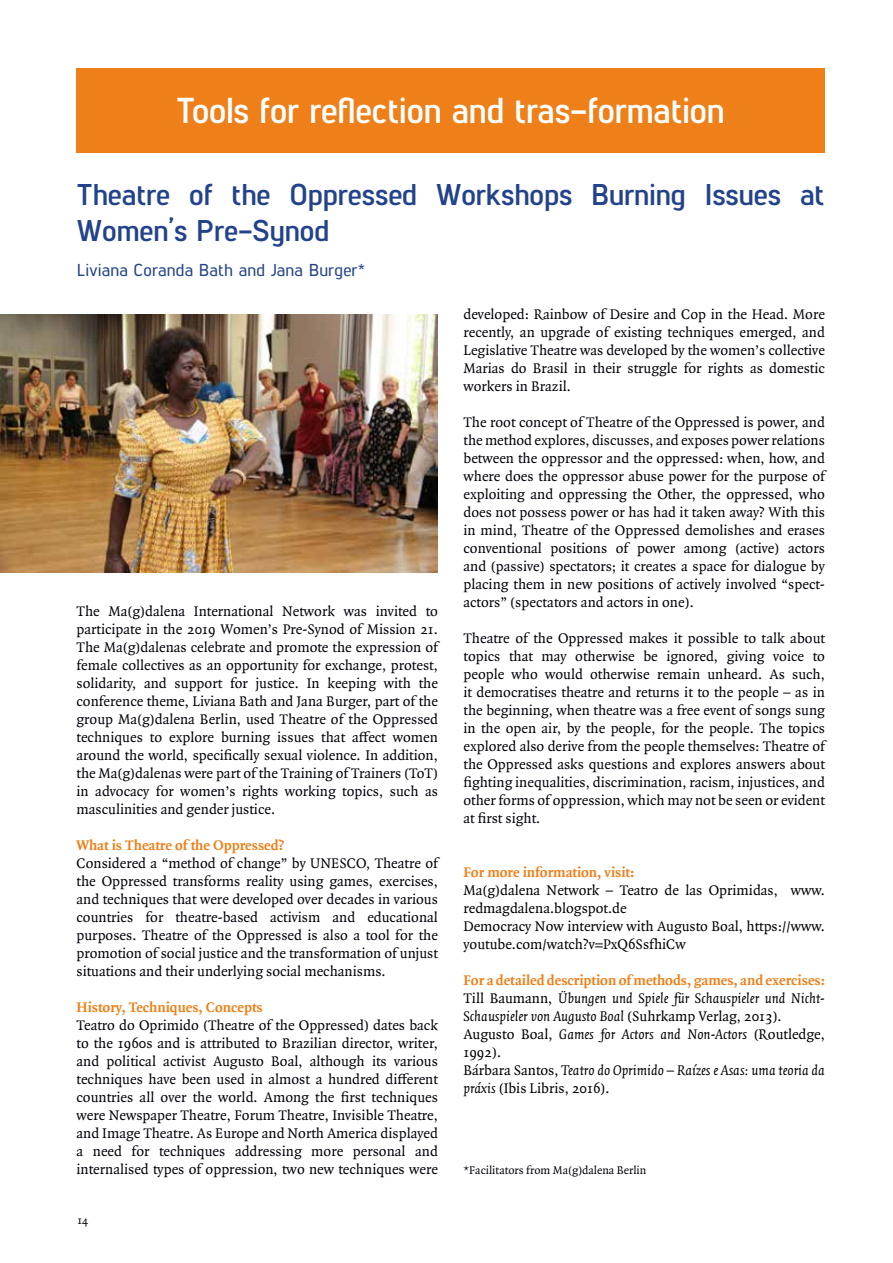
<style>
.page{position:relative;width:893px;height:1263px;background:#fff}
.page>*{position:absolute;margin:0;border:0;box-sizing:border-box;transform-origin:0 0}
.t1{font:700 36px "Lintel";letter-spacing:-.005em;color:#fff}
.t2{font:700 30px/36px "Lintel";letter-spacing:-.005em;color:#22438b}
.t3{font:500 17.25px "Lintel";letter-spacing:.01em;color:#22438b}
.t4{font:15px/18px "Quadraat OT";color:#00000a;text-align:justify}
.t5{font:italic 15px/18px "Quadraat OT";color:#000}
.t6{font:15px/18px "Quadraat OT";color:#000}
.t7{font:700 15px "Quadraat OT";color:#ef7f18}
.t8{font:12px "Quadraat OT";color:#00000a}
.t9{font:12px "Quadraat OT";color:#000}
.s1{font-weight:700;font-style:normal;color:#ef7f18}
.s2{font-style:normal}
</style>
<div class="page">
<div style="left:77px;top:68px;width:748px;height:84px;background:#ef7f18"></div>
<img style="left:0;top:315px;width:437px;height:258px">
<h1 class="t1" style="left:177px;top:85px;width:550px">Tools for reflection and tras-formation</h1>
<h2 class="t2" style="left:77px;top:175px;width:749px">Theatre of the Oppressed Workshops Burning Issues at<br>Women’s Pre-Synod</h2>
<p class="t3" style="left:77px;top:258px;width:290px">Liviana Coranda Bath and Jana Burger*</p>
<p class="t4" style="left:463px;top:305px;width:363px">developed: Rainbow of Desire and Cop in the Head. More recently, an upgrade of existing techniques emerged, and Legislative Theatre was developed by the women’s collective Marias do Brasil in their struggle for rights as domestic workers in Brazil.</p>
<p class="t4" style="left:463px;top:413px;width:363px">The root concept of Theatre of the Oppressed is power, and the method explores, discusses, and exposes power relations between the oppressor and the oppressed: when, how, and where does the oppressor abuse power for the purpose of exploiting and oppressing the Other, the oppressed, who does not possess power or has had it taken away? With this in mind, Theatre of the Oppressed demolishes and erases conventional positions of power among (active) actors and (passive) spectators; it creates a space for dialogue by placing them in new positions of actively involved “spect&shy;actors” (spectators and actors in one).</p>
<p class="t4" style="left:463px;top:629px;width:363px">Theatre of the Oppressed makes it possible to talk about topics that may otherwise be ignored, giving voice to people who would otherwise remain unheard. As such, it democratises theatre and returns it to the people – as in the beginning, when theatre was a free event of songs sung in the open air, by the people, for the people. The topics explored also derive from the people themselves: Theatre of the Oppressed asks questions and explores answers about fighting inequalities, discrimination, racism, injustices, and other forms of oppression, which may not be seen or evident at first sight.</p>
<p class="t7" style="left:463px;top:863px;width:172px">For more information, visit:</p>
<p class="t6" style="left:463px;top:881px;width:363px">Ma(g)dalena Network – Teatro de las Oprimidas, www. redmagdalena.blogspot.de<br>Democracy Now interview with Augusto Boal, https://www. youtube.com/watch?v=PxQ6SsfhiCw</p>
<p class="t5" style="left:463px;top:971px;width:363px"><span class="s1">For a detailed description of methods, games, and exercises:<br></span><span class="s2">Till Baumann,</span> Übungen und Spiele für Schauspieler und Nicht-Schauspieler von Augusto Boal <span class="s2">(Suhrkamp Verlag, 2013).<br>Augusto Boal,</span> Games for Actors and Non-Actors <span class="s2">(Routledge, 1992).<br>Bárbara Santos,</span> Teatro do Oprimido – Raízes e Asas: uma teoria da práxis <span class="s2">(Ibis Libris, 2016).</span></p>
<p class="t4" style="left:77px;top:602px;width:363px">The Ma(g)dalena International Network was invited to participate in the 2019 Women’s Pre-Synod of Mission 21.<br>The Ma(g)dalenas celebrate and promote the expression of female collectives as an opportunity for exchange, protest, solidarity, and support for justice. In keeping with the conference theme, Liviana Bath and Jana Burger, part of the group Ma(g)dalena Berlin, used Theatre of the Oppressed techniques to explore burning issues that affect women around the world, specifically sexual violence. In addition, the Ma(g)dalenas were part of the Training of Trainers (ToT) in advocacy for women’s rights working topics, such as masculinities and gender justice.</p>
<p class="t7" style="left:77px;top:836px;width:209px">What is Theatre of the Oppressed?</p>
<p class="t4" style="left:77px;top:854px;width:363px">Considered a “method of change” by UNESCO, Theatre of the Oppressed transforms reality using games, exercises, and techniques that were developed over decades in various countries for theatre-based activism and educational purposes. Theatre of the Oppressed is also a tool for the promotion of social justice and the transformation of unjust situations and their underlying social mechanisms.</p>
<p class="t7" style="left:77px;top:998px;width:188px">History, Techniques, Concepts</p>
<p class="t4" style="left:77px;top:1016px;width:363px">Teatro do Oprimido (Theatre of the Oppressed) dates back to the 1960s and is attributed to Brazilian director, writer, and political activist Augusto Boal, although its various techniques have been used in almost a hundred different countries all over the world. Among the first techniques were Newspaper Theatre, Forum Theatre, Invisible Theatre, and Image Theatre. As Europe and North America displayed a need for techniques addressing more personal and internalised types of oppression, two new techniques were</p>
<p class="t8" style="left:463px;top:1163px;width:184px">*Facilitators from Ma(g)dalena Berlin</p>
<p class="t9" style="left:77px;top:1213px;width:12px">14</p>
</div>
